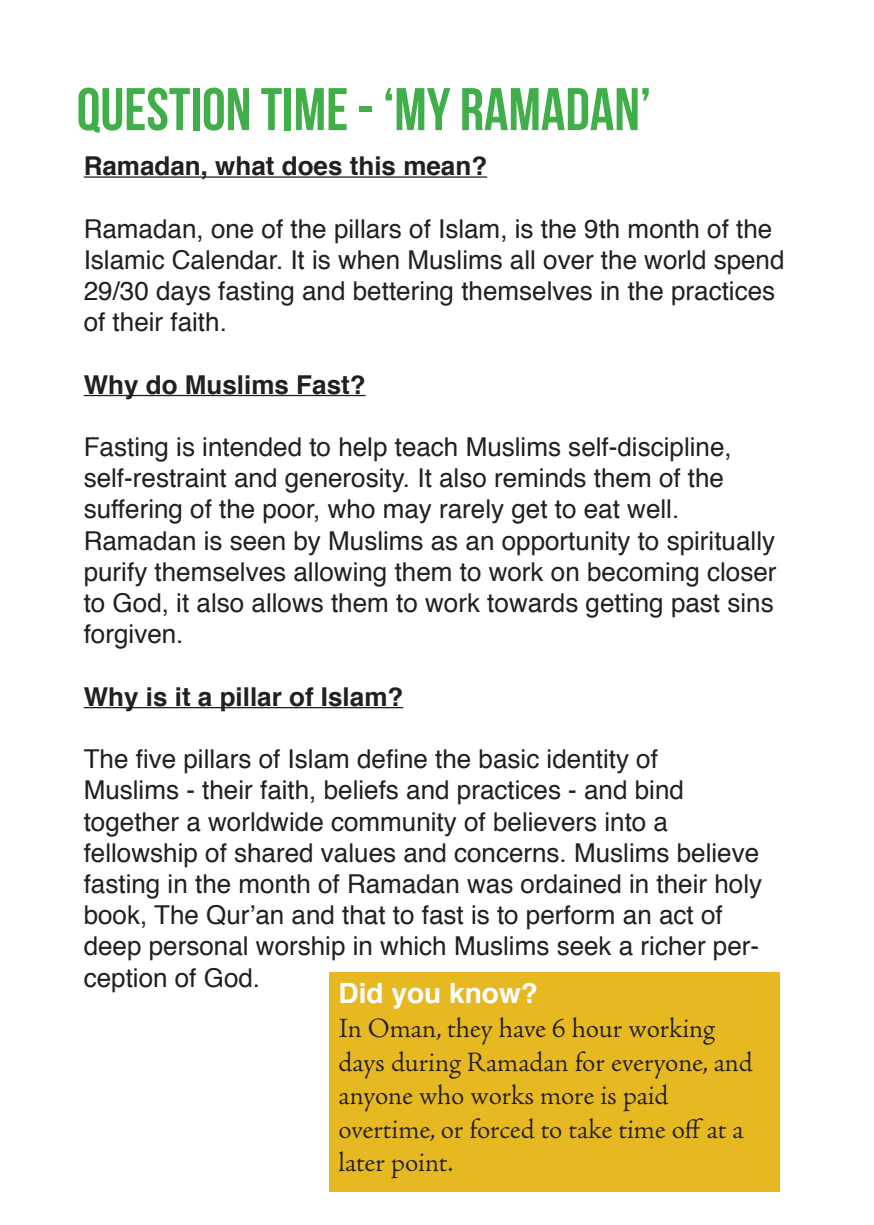
<style>
.page{position:relative;width:874px;height:1225px;background:#fff}
.page>*{position:absolute;margin:0;border:0;box-sizing:border-box;transform-origin:0 0}
.t1{font:60px "Bebas Neue";color:#40ae49}
.t2{font:300 28px/33.6px "Adobe Jenson Pro";letter-spacing:-.005em;color:#231f20}
.t3{font:700 28px "Helvetica";color:#fff}
.t4{font:26px/31.2px "Helvetica";color:#231f20}
.t5{font:700 26px "Helvetica";color:#231f20}
</style>
<div class="page">
<hr style="left:84px;top:176px;width:403px;height:2px;background:#231f20">
<hr style="left:84px;top:395px;width:281px;height:1px;background:#231f20">
<hr style="left:84px;top:707px;width:319px;height:1px;background:#231f20">
<div style="left:329px;top:972px;width:450px;height:220px;background:#e6b923"></div>
<p class="t1" style="left:77px;top:76px;width:575px">QUESTION TIME - ‘MY RAMADAN’</p>
<p class="t5" style="left:84px;top:142px;width:405px">Ramadan, what does this mean?</p>
<p class="t4" style="left:84px;top:212px;width:702px">Ramadan, one of the pillars of Islam, is the 9th month of the Islamic Calendar. It is when Muslims all over the world spend 29/30 days fasting and bettering themselves in the practices of their faith.</p>
<p class="t5" style="left:84px;top:361px;width:283px">Why do Muslims Fast?</p>
<p class="t4" style="left:84px;top:430px;width:649px">Fasting is intended to help teach Muslims self-discipline, self-restraint and generosity. It also reminds them of the suffering of the poor, who may rarely get to eat well.</p>
<p class="t4" style="left:84px;top:524px;width:694px;text-align:justify">Ramadan is seen by Muslims as an opportunity to spiritually purify themselves allowing them to work on becoming closer to God, it also allows them to work towards getting past sins forgiven.</p>
<p class="t5" style="left:84px;top:673px;width:321px">Why is it a pillar of Islam?</p>
<p class="t4" style="left:84px;top:742px;width:575px">The five pillars of Islam define the basic identity of</p>
<p class="t4" style="left:84px;top:774px;width:601px">Muslims - their faith, beliefs and practices - and bind</p>
<p class="t4" style="left:84px;top:805px;width:585px">together a worldwide community of believers into a</p>
<p class="t4" style="left:84px;top:836px;width:679px">fellowship of shared values and concerns. Muslims believe fasting in the month of Ramadan was ordained in their holy book, The Qur’an and that to fast is to perform an act of deep personal worship in which Muslims seek a richer per&shy;ception of God.</p>
<p class="t3" style="left:338px;top:968px;width:201px">Did you know?</p>
<p class="t2" style="left:338px;top:1012px;width:415px">In Oman, they have 6 hour working days during Ramadan for everyone, and anyone who works more is paid</p>
<p class="t2" style="left:338px;top:1112px;width:406px">overtime, or forced to take time off at a later point.</p>
</div>
